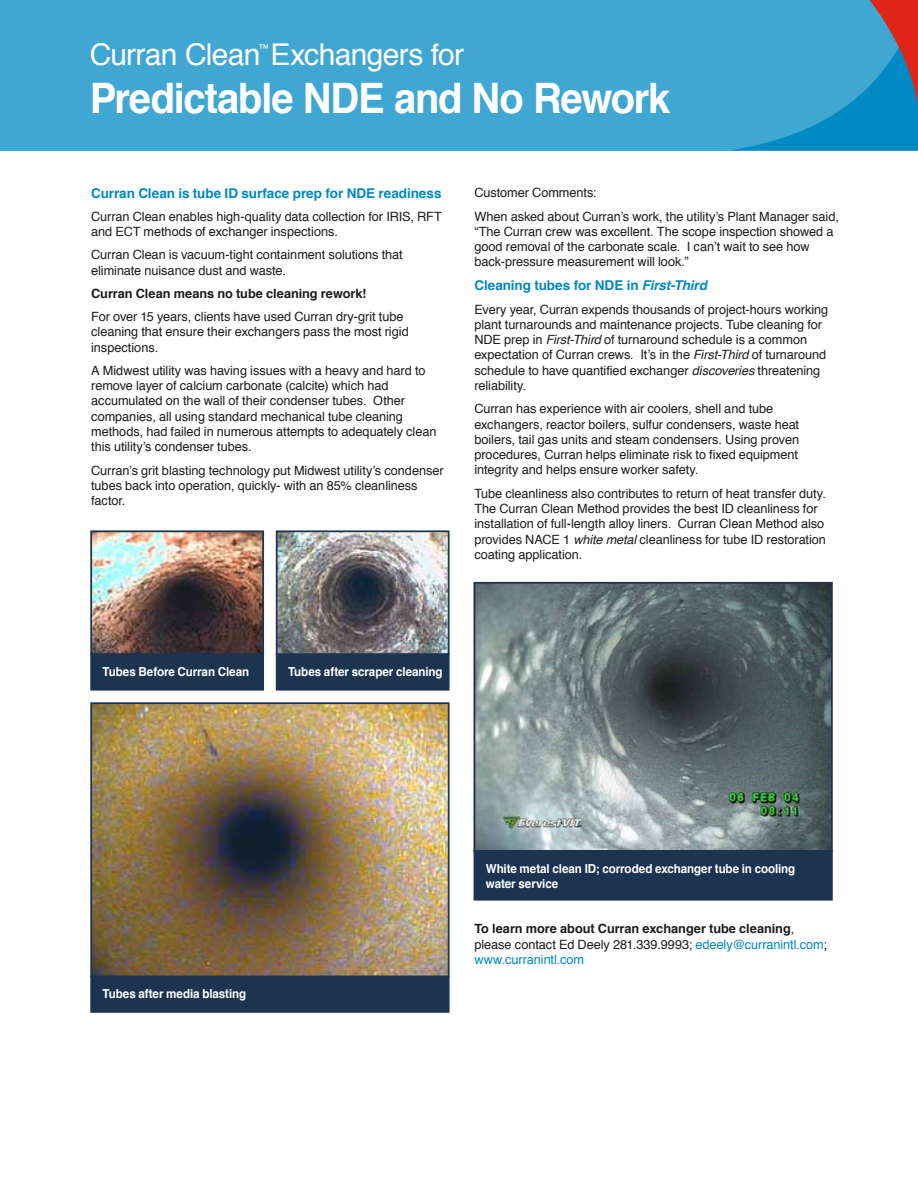
<style>
.page{position:relative;width:918px;height:1188px;background:#fff}
.page>*{position:absolute;margin:0;border:0;box-sizing:border-box;transform-origin:0 0}
.t1{font:700 42px "Helvetica";letter-spacing:-.03em;color:#fff;scale:.95 1}
.t2{font:30px "Helvetica";letter-spacing:-.025em;color:#fff}
.t3{font:700 13.5px "Helvetica";letter-spacing:-.005em;color:#0089c3}
.t4{font:12.75px/15.3px "Helvetica";letter-spacing:-.005em;color:#1c1c1a}
.t5{font:700 12.75px/15.3px "Helvetica";color:#1c1c1a}
.t6{font:700 12.3px/14.9px "Helvetica";letter-spacing:-.01em;color:#fff;scale:.94 1}
.t7{font:12px "Helvetica";color:#fff}
.s1{font-style:italic}
.s2{font-weight:400}
.s3{font-weight:400;color:#0089c3}
</style>
<div class="page">
<div style="left:0;top:0;width:918px;height:150px;background:#40a6d2"></div>
<svg style="left:734px;top:0;width:184px;height:150px"></svg>
<div style="left:90px;top:653px;width:174px;height:38px;background:#1c3450;border:2px solid #1c3450"></div>
<div style="left:276px;top:653px;width:174px;height:38px;background:#1c3450;border:2px solid #1c3450"></div>
<div style="left:90px;top:976px;width:360px;height:37px;background:#1c3450;border:2px solid #1c3450"></div>
<img style="left:93px;top:705px;width:354px;height:269px">
<div style="left:90px;top:702px;width:360px;height:275px;border:2px solid #1c3450"></div>
<img style="left:279px;top:533px;width:168px;height:119px">
<img style="left:93px;top:533px;width:168px;height:119px">
<div style="left:90px;top:530px;width:174px;height:125px;border:2px solid #1c3450"></div>
<div style="left:276px;top:530px;width:174px;height:125px;border:2px solid #1c3450"></div>
<div style="left:474px;top:850px;width:359px;height:51px;background:#1c3450;border:2px solid #1c3450"></div>
<img style="left:477px;top:585px;width:353px;height:264px">
<div style="left:474px;top:582px;width:359px;height:270px;border:2px solid #1c3450"></div>
<h2 class="t2" style="left:90px;top:32px;width:376px">Curran Clean Exchangers for</h2>
<p class="t7" style="left:258px;top:40px;width:13px">™</p>
<h1 class="t1" style="left:90px;top:65px;width:613px">Predictable NDE and No Rework</h1>
<p class="t3" style="left:91px;top:182px;width:352px">Curran Clean is tube ID surface prep for NDE readiness</p>
<p class="t4" style="left:91px;top:209px;width:352px">Curran Clean enables high-quality data collection for IRIS, RFT and ECT methods of exchanger inspections.</p>
<p class="t4" style="left:91px;top:248px;width:313px">Curran Clean is vacuum-tight containment solutions that eliminate nuisance dust and waste.</p>
<p class="t5" style="left:91px;top:286px;width:277px">Curran Clean means no tube cleaning rework!</p>
<p class="t4" style="left:91px;top:309px;width:319px">For over 15 years, clients have used Curran dry-grit tube cleaning that ensure their exchangers pass the most rigid inspections.</p>
<p class="t4" style="left:91px;top:363px;width:347px">A Midwest utility was having issues with a heavy and hard to remove layer of calcium carbonate (calcite) which had accumulated on the wall of their condenser tubes. Other companies, all using standard mechanical tube cleaning methods, had failed in numerous attempts to adequately clean this utility’s condenser tubes.</p>
<p class="t4" style="left:91px;top:463px;width:354px">Curran’s grit blasting technology put Midwest utility’s condenser tubes back into operation, quickly- with an 85% cleanliness factor.</p>
<p class="t4" style="left:474px;top:182px;width:366px;line-height:23.1px">Customer Comments:<br>When asked about Curran’s work, the utility’s Plant Manager said,</p>
<p class="t4" style="left:474px;top:224px;width:361px">“The Curran crew was excellent. The scope inspection showed a good removal of the carbonate scale. I can’t wait to see how back-pressure measurement will look.”</p>
<p class="t3" style="left:474px;top:275px;width:234px">Cleaning tubes for NDE in <span class="s1">First-Third</span></p>
<p class="t4" style="left:474px;top:302px;width:355px">Every year, Curran expends thousands of project-hours working plant turnarounds and maintenance projects. Tube cleaning for NDE prep in <span class="s1">First-Third</span> of turnaround schedule is a common expectation of Curran crews. It’s in the <span class="s1">First-Third</span> of turnaround schedule to have quantified exchanger <span class="s1">discoveries</span> threatening reliability.</p>
<p class="t4" style="left:474px;top:402px;width:326px">Curran has experience with air coolers, shell and tube exchangers, reactor boilers, sulfur condensers, waste heat boilers, tail gas units and steam condensers. Using proven procedures, Curran helps eliminate risk to fixed equipment integrity and helps ensure worker safety.</p>
<p class="t4" style="left:474px;top:486px;width:353px">Tube cleanliness also contributes to return of heat transfer duty.<br>The Curran Clean Method provides the best ID cleanliness for installation of full-length alloy liners. Curran Clean Method also provides NACE 1 <span class="s1">white metal</span> cleanliness for tube ID restoration coating application.</p>
<p class="t6" style="left:103px;top:665px;width:157px">Tubes Before Curran Clean</p>
<p class="t6" style="left:288px;top:665px;width:166px">Tubes after scraper cleaning</p>
<p class="t6" style="left:103px;top:987px;width:154px">Tubes after media blasting</p>
<p class="t6" style="left:486px;top:861px;width:331px">White metal clean ID; corroded exchanger tube in cooling water service</p>
<p class="t5" style="left:474px;top:921px;width:354px">To learn more about Curran exchanger tube cleaning<span class="s2">, please contact Ed Deely 281.339.9993;</span> <span class="s3">edeely@curranintl.com</span><span class="s2">; </span><span class="s3">www.curranintl.com</span></p>
</div>
